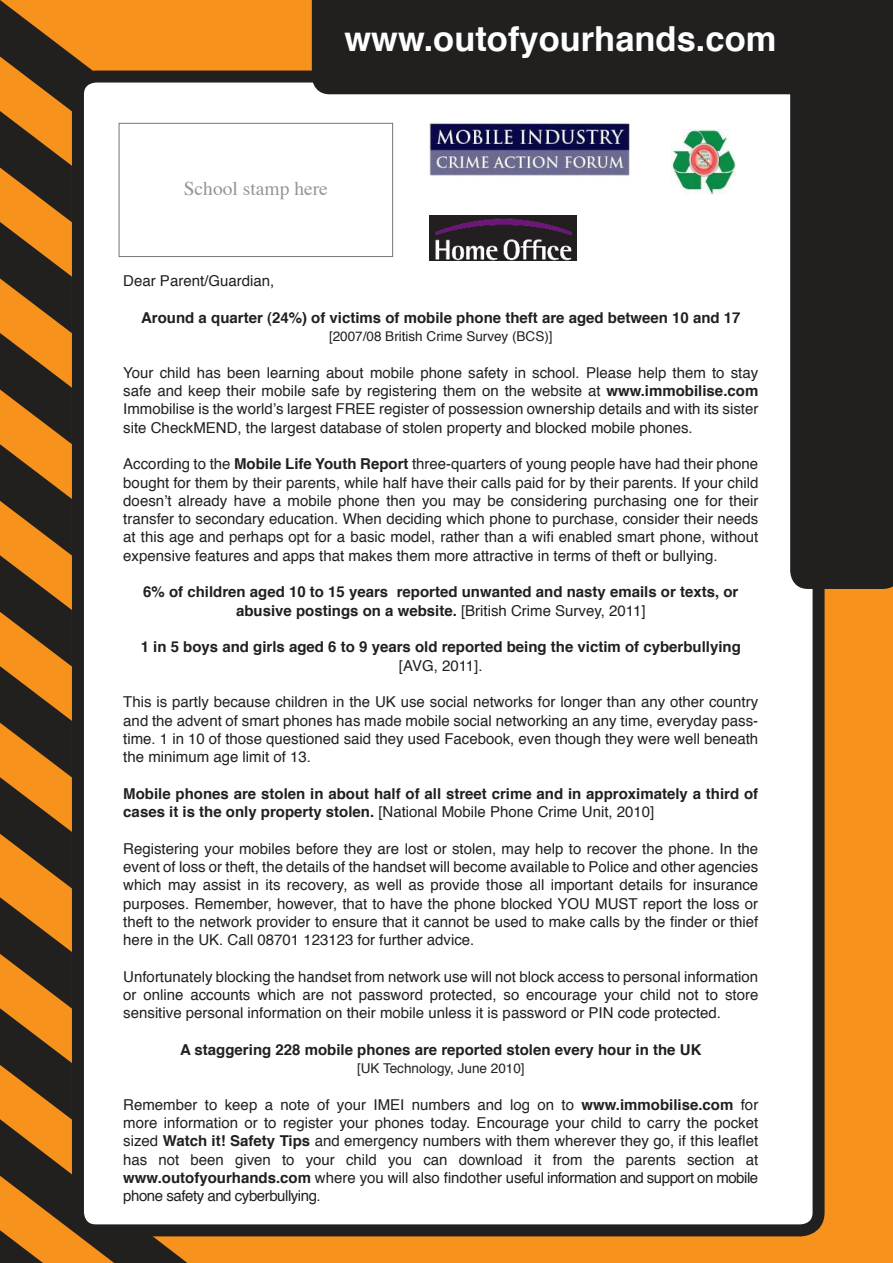
<style>
.page{position:relative;width:893px;height:1263px;background:#f7931d}
.page>*{position:absolute;margin:0;border:0;box-sizing:border-box;transform-origin:0 0}
.t1{font:700 34.5px "Helvetica";color:#fff}
.t2{font:19.5px "Times";color:#939597}
.t3{font:15px/18.3px "Helvetica";color:#221f1f;text-align:justify}
.t4{font:700 15px/18.3px "Helvetica";color:#221f1f;text-align:center}
.t5{font:13.5px "Helvetica";color:#221f1f}
.s1{font-weight:700}
.s2{font-weight:400}
</style>
<div class="page">
<svg style="left:0;top:0;width:104px;height:888px"></svg>
<svg style="left:0;top:897px;width:187px;height:366px"></svg>
<div style="left:78px;top:77px;width:741px;height:1153px;background:#fff;border-radius:18px"></div>
<div style="left:72px;top:71px;width:753px;height:1165px;border:12px solid #221f1f;border-radius:18px"></div>
<div style="left:790px;top:94px;width:103px;height:495px;background:#221f1f"></div>
<div style="left:312px;top:0;width:581px;height:94px;background:#221f1f"></div>
<img style="left:672px;top:130px;width:63px;height:65px">
<div style="left:119px;top:123px;width:274px;height:134px;border:1px solid #747678"></div>
<img style="left:429px;top:215px;width:147px;height:46px">
<img style="left:429px;top:122px;width:200px;height:54px">
<h1 class="t1" style="left:344px;top:11px;width:433px">www.outofyourhands.com</h1>
<h2 class="t2" style="left:184px;top:170px;width:146px">School stamp here</h2>
<p class="t3" style="left:123px;top:272px;width:152px">Dear Parent/Guardian,</p>
<p class="t4" style="left:141px;top:309px;width:601px">Around a quarter (24%) of victims of mobile phone theft are aged between 10 and 17</p>
<p class="t5" style="left:329px;top:326px;width:225px">[2007/08 British Crime Survey (BCS)]</p>
<p class="t3" style="left:123px;top:364px;width:636px">Your child has been learning about mobile phone safety in school. Please help them to stay safe and keep their mobile safe by registering them on the website at <span class="s1">www.immobilise.com </span>Immobilise is the world’s largest FREE register of possession ownership details and with its sister site CheckMEND, the largest database of stolen property and blocked mobile phones.</p>
<p class="t3" style="left:123px;top:455px;width:636px">According to the <span class="s1">Mobile Life Youth Report</span> three-quarters of young people have had their phone bought for them by their parents, while half have their calls paid for by their parents. If your child doesn’t already have a mobile phone then you may be considering purchasing one for their transfer to secondary education. When deciding which phone to purchase, consider their needs at this age and perhaps opt for a basic model, rather than a wifi enabled smart phone, without expensive features and apps that makes them more attractive in terms of theft or bullying.</p>
<p class="t4" style="left:143px;top:583px;width:597px">6% of children aged 10 to 15 years reported unwanted and nasty emails or texts, or abusive postings on a website. <span class="s2">[British Crime Survey, 2011]</span></p>
<p class="t4" style="left:141px;top:638px;width:602px">1 in 5 boys and girls aged 6 to 9 years old reported being the victim of cyberbullying</p>
<p class="t3" style="left:399px;top:657px;width:85px">[AVG, 2011].</p>
<p class="t3" style="left:123px;top:693px;width:636px">This is partly because children in the UK use social networks for longer than any other country and the advent of smart phones has made mobile social networking an any time, everyday pass&shy;time. 1 in 10 of those questioned said they used Facebook, even though they were well beneath the minimum age limit of 13.</p>
<p class="t4" style="left:123px;top:784px;width:636px;text-align:left">Mobile phones are stolen in about half of all street crime and in approximately a third of cases it is the only property stolen. <span class="s2">[National Mobile Phone Crime Unit, 2010]</span></p>
<p class="t3" style="left:123px;top:840px;width:636px">Registering your mobiles before they are lost or stolen, may help to recover the phone. In the event of loss or theft, the details of the handset will become available to Police and other agencies which may assist in its recovery, as well as provide those all important details for insurance purposes. Remember, however, that to have the phone blocked YOU MUST report the loss or theft to the network provider to ensure that it cannot be used to make calls by the finder or thief here in the UK. Call 08701 123123 for further advice.</p>
<p class="t3" style="left:123px;top:968px;width:636px">Unfortunately blocking the handset from network use will not block access to personal information or online accounts which are not password protected, so encourage your child not to store sensitive personal information on their mobile unless it is password or PIN code protected.</p>
<p class="t4" style="left:180px;top:1041px;width:523px">A staggering 228 mobile phones are reported stolen every hour in the UK</p>
<p class="t5" style="left:357px;top:1058px;width:169px">[UK Technology, June 2010]</p>
<p class="t3" style="left:123px;top:1096px;width:636px">Remember to keep a note of your IMEI numbers and log on to <span class="s1">www.immobilise.com</span> for more information or to register your phones today. Encourage your child to carry the pocket sized <span class="s1">Watch it! Safety Tips</span> and emergency numbers with them wherever they go, if this leaflet has not been given to your child you can download it from the parents section at <span class="s1">www.outofyourhands.com</span> where you will also findother useful information and support on mobile phone safety and cyberbullying.</p>
</div>
